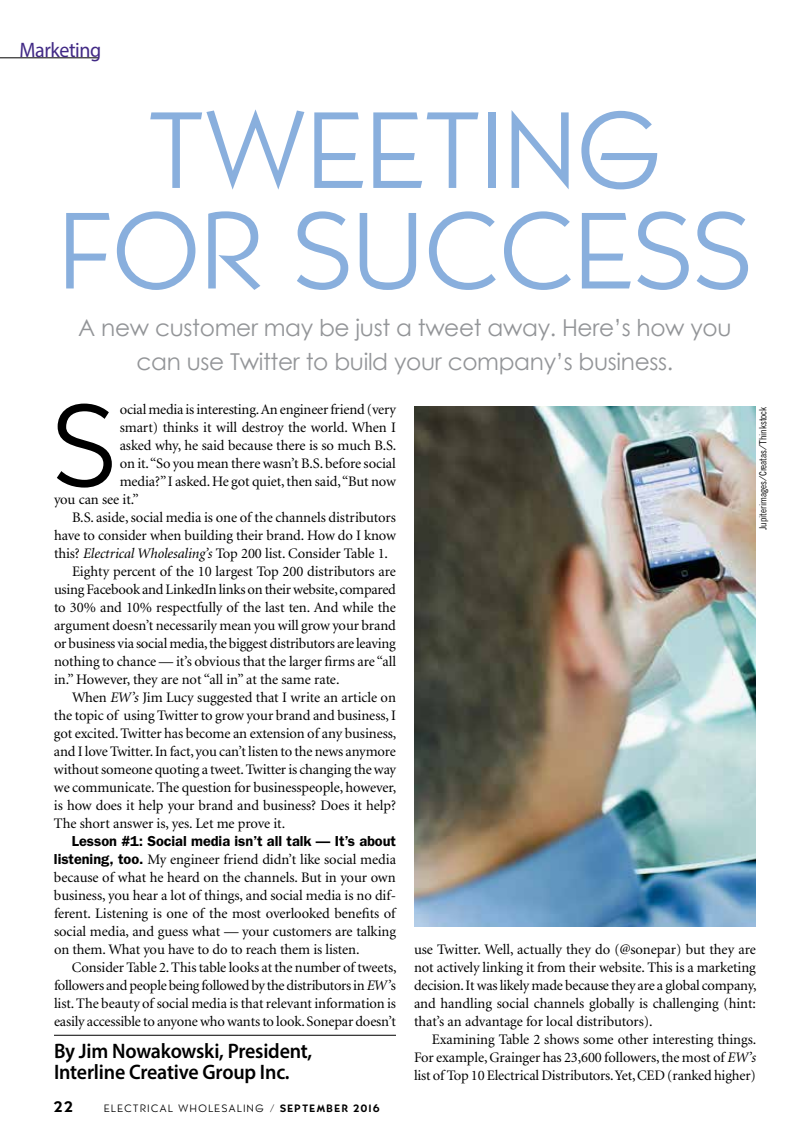
<style>
.page{position:relative;width:810px;height:1134px;background:#fff}
.page>*{position:absolute;margin:0;border:0;box-sizing:border-box;transform-origin:0 0}
.t1{font:300 113.85px "AT Bernhardt";color:#000}
.t2{font:300 106.5px/100.5px "AT Bernhardt";letter-spacing:.03em;color:#89afdd;text-align:center}
.t3{font:23.25px/34.5px "Century Gothic";letter-spacing:-.015em;color:#939598;text-align:center}
.t4{font:600 21px/21px "Myriad Pro";letter-spacing:-.01em;color:#000;scale:.95 1}
.t5{font:21px "Myriad Pro";letter-spacing:-.02em;color:#412985;scale:.95 1}
.t6{font:500 15px "AT Bernhardt";color:#000}
.t7{font:14.55px/18px "Minion";letter-spacing:-.005em;color:#000;text-align:justify}
.t8{font:600 14.55px "ITC Franklin Gothic Std";letter-spacing:-.005em;color:#000}
.t9{font:300 10.5px "AT Bernhardt";letter-spacing:.15em;color:#000}
.t10{font:condensed 9.75px "News Gothic";color:#000}
.s1{font-style:italic}
.s2{font-family:"ITC Franklin Gothic Std";font-weight:600}
.s3{font-weight:500}
</style>
<div class="page">
<hr style="left:0;top:57px;width:99px;height:1px;background:#000">
<hr style="left:54px;top:1035px;width:342px;height:1px;background:#000">
<img style="left:414px;top:406px;width:342px;height:521px">
<h3 class="t5" style="left:20px;top:37px;width:88px">Marketing</h3>
<h2 class="t2" style="left:60px;top:102px;width:692px">TWEETING<br>FOR SUCCESS</h2>
<h3 class="t3" style="left:78px;top:310px;width:655px">A new customer may be just a tweet away. Here’s how you can use Twitter to build your company’s business.</h3>
<h1 class="t1" style="left:54px;top:380px;width:62px">S</h1>
<p class="t7" style="left:120px;top:401px;width:278px">ocial media is interesting. An engineer friend (very</p>
<p class="t7" style="left:120px;top:419px;width:278px">smart) thinks it will destroy the world. When I</p>
<p class="t7" style="left:120px;top:437px;width:278px">asked why, he said because there is so much B.S.</p>
<p class="t7" style="left:120px;top:455px;width:278px">on it. “So you mean there wasn’t B.S. before social</p>
<p class="t7" style="left:120px;top:473px;width:278px">media?” I asked. He got quiet, then said, “But now</p>
<p class="t7" style="left:54px;top:491px;width:86px">you can see it.”</p>
<p class="t7" style="left:72px;top:509px;width:326px">B.S. aside, social media is one of the channels distributors</p>
<p class="t7" style="left:54px;top:527px;width:344px">have to consider when building their brand. How do I know</p>
<p class="t7" style="left:54px;top:545px;width:336px">this? <span class="s1">Electrical Wholesaling’s</span> Top 200 list. Consider Table 1.</p>
<p class="t7" style="left:72px;top:563px;width:325px">Eighty percent of the 10 largest Top 200 distributors are</p>
<p class="t7" style="left:54px;top:581px;width:344px">using Facebook and LinkedIn links on their website, compared</p>
<p class="t7" style="left:54px;top:599px;width:343px">to 30% and 10% respectfully of the last ten. And while the</p>
<p class="t7" style="left:54px;top:617px;width:343px">argument doesn’t necessarily mean you will grow your brand</p>
<p class="t7" style="left:54px;top:635px;width:343px">or business via social media, the biggest distributors are leaving</p>
<p class="t7" style="left:54px;top:653px;width:344px">nothing to chance — it’s obvious that the larger firms are “all</p>
<p class="t7" style="left:54px;top:671px;width:287px">in.” However, they are not “all in” at the same rate.</p>
<p class="t7" style="left:72px;top:689px;width:325px">When <span class="s1">EW’s</span> Jim Lucy suggested that I write an article on</p>
<p class="t7" style="left:54px;top:707px;width:343px">the topic of using Twitter to grow your brand and business, I</p>
<p class="t7" style="left:54px;top:725px;width:344px">got excited. Twitter has become an extension of any business,</p>
<p class="t7" style="left:54px;top:743px;width:344px">and I love Twitter. In fact, you can’t listen to the news anymore</p>
<p class="t7" style="left:54px;top:761px;width:344px">without someone quoting a tweet. Twitter is changing the way</p>
<p class="t7" style="left:54px;top:779px;width:344px">we communicate. The question for businesspeople, however,</p>
<p class="t7" style="left:54px;top:797px;width:344px">is how does it help your brand and business? Does it help?</p>
<p class="t7" style="left:54px;top:815px;width:233px">The short answer is, yes. Let me prove it.</p>
<p class="t8" style="left:72px;top:832px;width:326px">Lesson #1: Social media isn’t all talk — It’s about</p>
<p class="t7" style="left:54px;top:851px;width:344px"><span class="s2">listening, too.</span> My engineer friend didn’t like social media because of what he heard on the channels. But in your own business, you hear a lot of things, and social media is no dif&shy;ferent. Listening is one of the most overlooked benefits of social media, and guess what — your customers are talking on them. What you have to do to reach them is listen.</p>
<p class="t7" style="left:54px;top:959px;width:344px;text-indent:18px">Consider Table 2. This table looks at the number of tweets, followers and people being followed by the distributors in <span class="s1">EW’</span>s list. The beauty of social media is that relevant information is easily accessible to anyone who wants to look. Sonepar doesn’t</p>
<h3 class="t4" style="left:54px;top:1040px;width:273px">By Jim Nowakowski, President,<br>Interline Creative Group Inc.</h3>
<p class="t6" style="left:54px;top:1098px;width:20px">22</p>
<p class="t9" style="left:104px;top:1102px;width:277px">ELECTRICAL WHOLESALING / <span class="s3">SEPTEMBER 2016</span></p>
<p class="t10" style="left:757px;top:530px;width:125px;rotate:-90deg">Jupiterimages/Creatas/Thinkstock</p>
<p class="t7" style="left:414px;top:941px;width:344px">use Twitter. Well, actually they do (@sonepar) but they are not actively linking it from their website. This is a marketing decision. It was likely made because they are a global company, and handling social channels globally is challenging (hint: that’s an advantage for local distributors).</p>
<p class="t7" style="left:414px;top:1031px;width:344px;text-indent:18px">Examining Table 2 shows some other interesting things.<br>For example, Grainger has 23,600 followers, the most of <span class="s1">EW’s </span>list of Top 10 Electrical Distributors. Yet, CED (ranked higher)</p>
</div>
